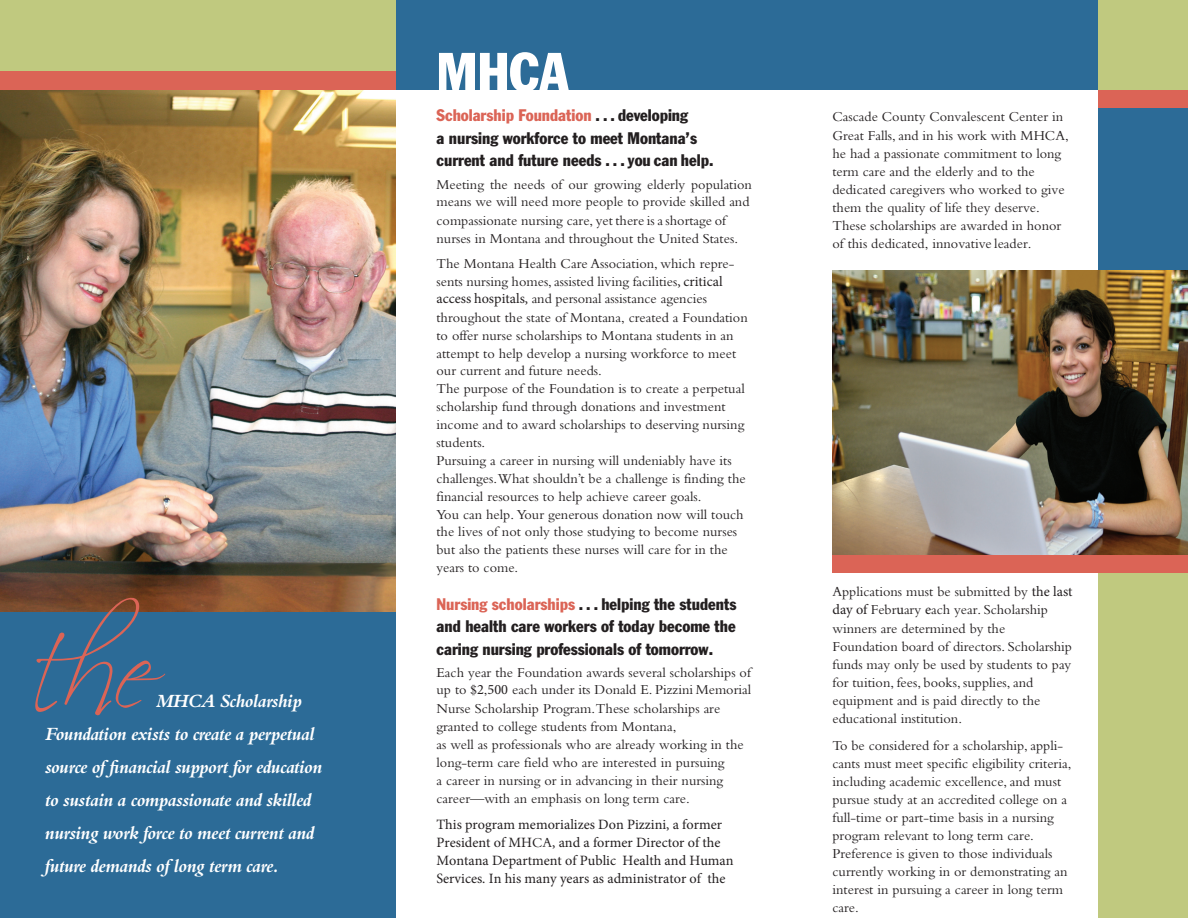
<style>
.page{position:relative;width:1188px;height:918px;background:#fff}
.page>*{position:absolute;margin:0;border:0;box-sizing:border-box;transform-origin:0 0}
.t1{font:condensed 54px "Franklin Gothic";color:#fff}
.t2{font:italic 700 19.5px/33px "Bembo Std";letter-spacing:-.03em;color:#fff}
.t3{font:condensed 16.5px/22.5px "Franklin Gothic";color:#231f20}
.t4{font:14.25px/18px "Bembo Std";color:#231f20}
.t5{font:14.25px/18px "Minion Pro";color:#231f20}
.s1{color:#db6456}
.s2{font-family:"Minion Pro"}
.s3{font-family:"Bembo Std"}
</style>
<div class="page">
<div style="left:1098px;top:90px;width:90px;height:229px;background:#2c6b97"></div>
<div style="left:1098px;top:573px;width:90px;height:345px;background:#c0c97f"></div>
<div style="left:396px;top:0;width:702px;height:90px;background:#2c6b97"></div>
<div style="left:0;top:612px;width:396px;height:306px;background:#2c6b97"></div>
<div style="left:1098px;top:0;width:90px;height:90px;background:#c0c97f"></div>
<div style="left:0;top:0;width:396px;height:72px;background:#c0c97f"></div>
<img style="left:833px;top:271px;width:355px;height:284px">
<div style="left:0;top:72px;width:396px;height:18px;background:#db6456"></div>
<div style="left:832px;top:555px;width:356px;height:18px;background:#db6456"></div>
<div style="left:1098px;top:90px;width:90px;height:18px;background:#db6456"></div>
<img style="left:0;top:90px;width:396px;height:522px">
<svg style="left:34px;top:594px;width:132px;height:122px"></svg>
<p class="t2" style="left:45px;top:685px;width:279px;text-indent:111px">MHCA Scholarship Foundation exists to create a perpetual source of financial support for education to sustain a compassionate and skilled nursing work force to meet current and future demands of long term care.</p>
<p class="t1" style="left:436px;top:39px;width:134px">MHCA</p>
<p class="t3" style="left:436px;top:104px;width:278px"><span class="s1">Scholarship Foundation</span> . . . developing<br>a nursing workforce to meet Montana’s current and future needs . . . you can help.</p>
<p class="t4" style="left:436px;top:175px;width:317px">Meeting the needs of our growing elderly population means we will need more people to provide skilled and compassionate nursing care, yet there is a shortage of nurses in Montana and throughout the United States.</p>
<p class="t4" style="left:436px;top:254px;width:313px">The Montana Health Care Association, which repre - sents nursing homes, assisted living facilities<span class="s2">, critical access hospitals,</span> and personal assistance agencies throughout the state of Montana, created a Foundation to offer nurse scholarships to Mon tana students in an attempt to help develop a nursing workforce to meet our current and future needs.<br>The purpose of the Foundation is to create a perpetual scholarship fund through donations and investment income and to award scholarships to deserving nursing students.<br>Pursuing a career in nursing will undeniably have its challenges. What shouldn’t be a challenge is finding the financial resources to help achieve career goals.<br>You can help. Your generous donation now will touch the lives of not only those studying to become nurses but also the patients these nurses will care for in the years to come.</p>
<p class="t3" style="left:436px;top:592px;width:301px;text-align:justify"><span class="s1">Nursing scholarships</span> . . . helping the students and health care workers of today become the caring nursing professionals of tomorrow.</p>
<p class="t4" style="left:436px;top:663px;width:316px">Each year the Foundation awards several scholarships of up to $<span class="s2">2</span>,<span class="s2">500</span> each under its Donald E. Pizzini Memorial Nurse Scholarship Program. These scholarships are granted to college students from Montana,<br>as well as professionals who are already working in the long-term care field who are interested in pursuing<br>a career in nursing or in advancing in their nursing career—with an emphasis on long term care.</p>
<p class="t5" style="left:436px;top:816px;width:299px">This program memorializes Don Pizzini, a former President of MH<span class="s3">CA</span>, and a former Director of the Montana Department of Public Health and Human Services. In his many years as administrator of the</p>
<p class="t4" style="left:832px;top:108px;width:238px">Cascade County Convalescent Center in Great Falls, and in his work with MHCA, he had a passionate commitment to long term care and the elderly and to the dedicated caregivers who worked to give them the quality of life they deserve.<br>These schol arships are awarded in honor of this dedicated, innovative leader.</p>
<p class="t4" style="left:832px;top:582px;width:242px">Applications must be submitted by <span class="s2">the last day of</span> Febr<span class="s2">u</span>ary <span class="s2">e</span>ach year. Scholarship winners are determined by the Foundation board of directors. Scholarship funds may only be used by students to pay for tuition, fees, books, supplies, and equipment and is paid directly to the educational institution.</p>
<p class="t4" style="left:833px;top:736px;width:240px">To be considered for a scholarship, appli&shy;cants must meet specific eligibility criteria, including academic excellence, and must pursue study at an accredited college on a full-time or part-time basis in a nursing program relevant to long term care.<br>Preference is given to those individuals currently working in or demonstrating an interest in pursuing a career in long term care.</p>
</div>
